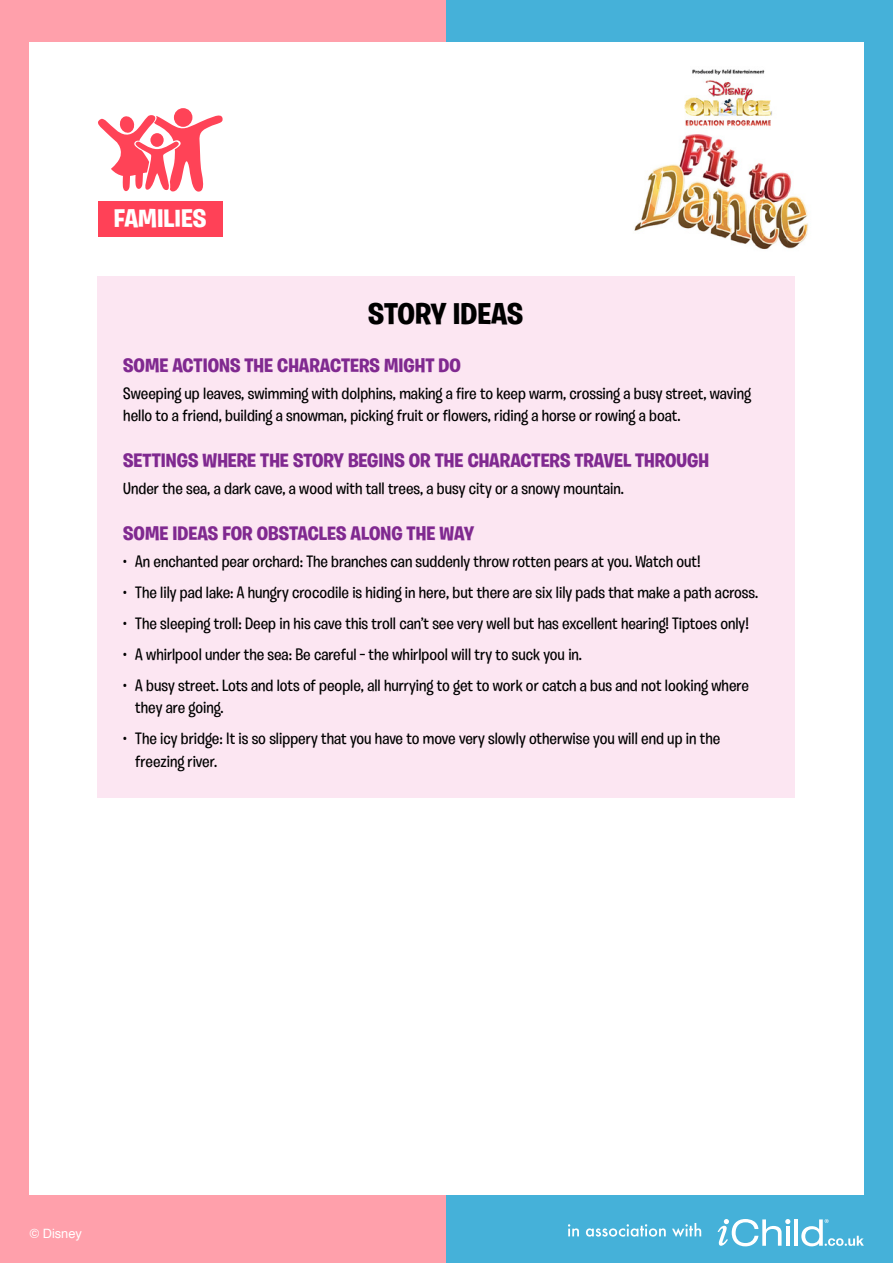
<style>
.page{position:relative;width:893px;height:1263px;background:#ffa0ab}
.page>*{position:absolute;margin:0;border:0;box-sizing:border-box;transform-origin:0 0}
.t1{font:700 30px "Burbank Big";letter-spacing:-.005em;color:#000}
.t2{font:700 25.5px "Burbank Big";color:#fff}
.t3{font:700 19.5px "Burbank Big";color:#802990}
.t4{font:500 16.5px/22.5px "Burbank Big";color:#000}
.t5{font:12.75px "Helvetica";color:#fff}
</style>
<div class="page">
<div style="left:446px;top:0;width:447px;height:1263px;background:#45b1d9"></div>
<div style="left:30px;top:43px;width:834px;height:1152px;background:#fff"></div>
<img style="left:634px;top:69px;width:175px;height:180px">
<svg style="left:568px;top:1224px;width:11px;height:12px"></svg>
<svg style="left:586px;top:1224px;width:80px;height:12px"></svg>
<svg style="left:672px;top:1223px;width:29px;height:14px"></svg>
<hr style="left:794px;top:1219px;width:4px;height:27px;background:#fff">
<svg style="left:717px;top:1219px;width:73px;height:27px"></svg>
<svg style="left:801px;top:1219px;width:63px;height:27px"></svg>
<div style="left:174px;top:108px;width:18px;height:19px;background:#ff4357;border-radius:50%"></div>
<svg style="left:98px;top:112px;width:125px;height:80px"></svg>
<div style="left:98px;top:201px;width:124px;height:36px;background:#ff4157"></div>
<div style="left:98px;top:276px;width:697px;height:522px;background:#fce6f2"></div>
<h2 class="t2" style="left:114px;top:203px;width:94px">FAMILIES</h2>
<h1 class="t1" style="left:368px;top:296px;width:156px">STORY IDEAS</h1>
<p class="t3" style="left:123px;top:353px;width:339px">SOME ACTIONS THE CHARACTERS MIGHT DO</p>
<p class="t4" style="left:123px;top:382px;width:629px">Sweeping up leaves, swimming with dolphins, making a fire to keep warm, crossing a busy street, waving hello to a friend, building a snowman, picking fruit or flowers, riding a horse or rowing a boat.</p>
<p class="t3" style="left:123px;top:449px;width:587px">SETTINGS WHERE THE STORY BEGINS OR THE CHARACTERS TRAVEL THROUGH</p>
<p class="t4" style="left:123px;top:477px;width:502px">Under the sea, a dark cave, a wood with tall trees, a busy city or a snowy mountain.</p>
<p class="t3" style="left:123px;top:521px;width:353px">SOME IDEAS FOR OBSTACLES ALONG THE WAY</p>
<p class="t4" style="left:123px;top:550px;width:579px">• An enchanted pear orchard: The branches can suddenly throw rotten pears at you. Watch out!</p>
<p class="t4" style="left:123px;top:581px;width:636px">• The lily pad lake: A hungry crocodile is hiding in here, but there are six lily pads that make a path across.</p>
<p class="t4" style="left:123px;top:612px;width:627px">• The sleeping troll: Deep in his cave this troll can’t see very well but has excellent hearing! Tiptoes only!</p>
<p class="t4" style="left:123px;top:643px;width:460px">• A whirlpool under the sea: Be careful – the whirlpool will try to suck you in.</p>
<p class="t4" style="left:135px;top:674px;width:615px;text-indent:-12px">• A busy street. Lots and lots of people, all hurrying to get to work or catch a bus and not looking where they are going.</p>
<p class="t4" style="left:135px;top:727px;width:586px;text-indent:-12px">• The icy bridge: It is so slippery that you have to move very slowly otherwise you will end up in the freezing river.</p>
<p class="t5" style="left:30px;top:1224px;width:54px">© Disney</p>
</div>
